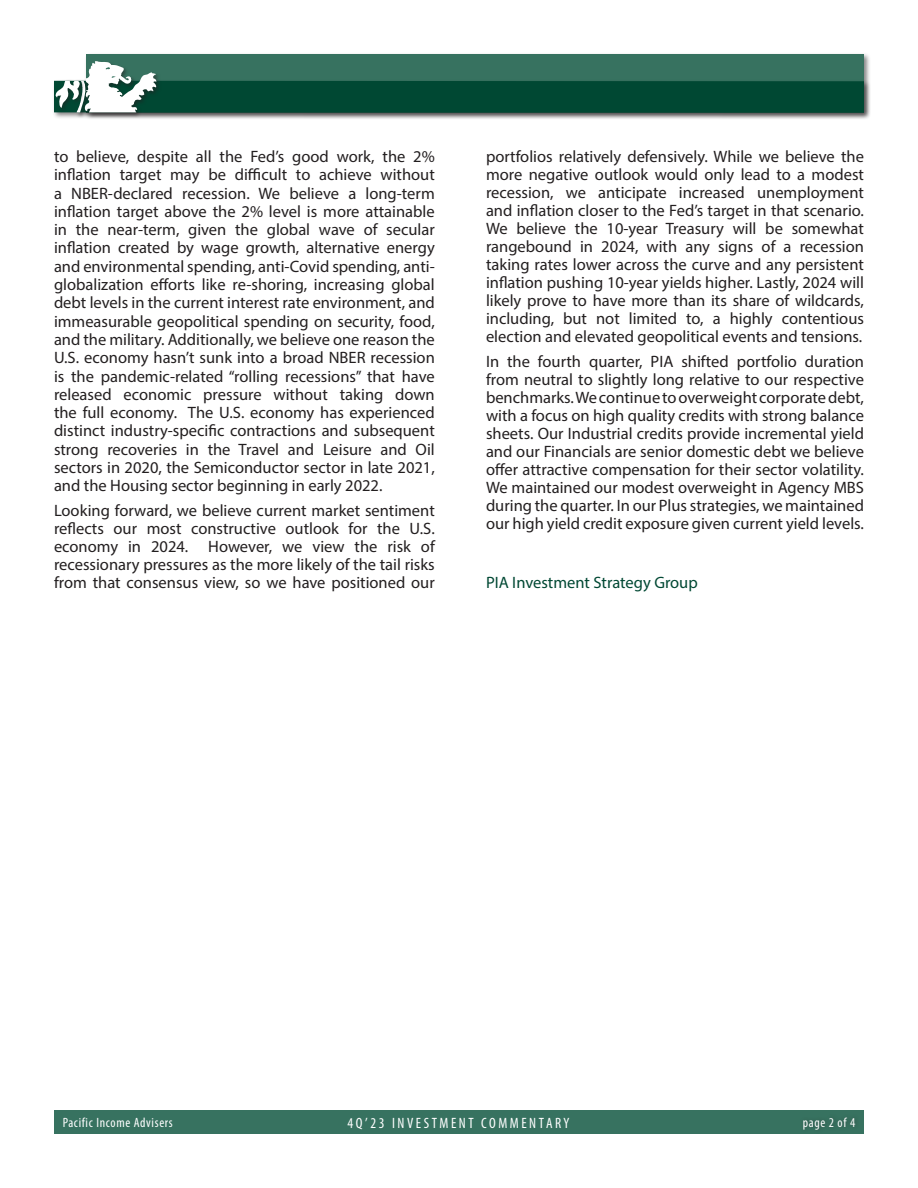
<style>
.page{position:relative;width:918px;height:1188px;background:#fff}
.page>*{position:absolute;margin:0;border:0;box-sizing:border-box;transform-origin:0 0}
.t1{font:16.5px/18px "Myriad Pro";color:#231f20;text-align:justify}
.t2{font:16.5px "Myriad Pro";color:#004833}
.t3{font:condensed 15px "Myriad Pro";letter-spacing:.17em;color:#fff}
.t4{font:condensed 13.5px "Myriad Pro";letter-spacing:.05em;color:#fff}
</style>
<div class="page">
<div style="left:54px;top:1111px;width:810px;height:23px;background:#377260"></div>
<div style="left:84px;top:52px;width:787px;height:67px;background:#231f20;opacity:.55"></div>
<div style="left:86px;top:54px;width:778px;height:58px;background:#377260"></div>
<div style="left:52px;top:79px;width:819px;height:41px;background:#231f20;opacity:.55"></div>
<div style="left:75px;top:80px;width:16px;height:38px;background:#231f20;opacity:.55"></div>
<div style="left:84px;top:60px;width:78px;height:58px;background:#231f20;opacity:.55"></div>
<svg style="left:54px;top:61px;width:810px;height:52px"></svg>
<div style="left:800px;top:1114px;width:60px;height:20px;background:#366e5d"></div>
<p class="t1" style="left:54px;top:147px;width:382px">to believe, despite all the Fed’s good work, the 2% inflation target may be difficult to achieve without a NBER-declared recession. We believe a long-term inflation target above the 2% level is more attainable in the near-term, given the global wave of secular inflation created by wage growth, alternative energy and environmental spending, anti-Covid spending, anti&shy;globalization efforts like re-shoring, increasing global debt levels in the current interest rate environment, and immeasurable geopolitical spending on security, food, and the military. Additionally, we believe one reason the U.S. economy hasn’t sunk into a broad NBER recession is the pandemic-related “rolling recessions” that have released economic pressure without taking down the full economy. The U.S. economy has experienced distinct industry-specific contractions and subsequent strong recoveries in the Travel and Leisure and Oil sectors in 2020, the Semiconductor sector in late 2021, and the Housing sector beginning in early 2022.</p>
<p class="t1" style="left:54px;top:501px;width:382px">Looking forward, we believe current market sentiment reflects our most constructive outlook for the U.S. economy in 2024. However, we view the risk of recessionary pressures as the more likely of the tail risks from that consensus view, so we have positioned our</p>
<p class="t1" style="left:486px;top:147px;width:380px">portfolios relatively defensively. While we believe the more negative outlook would only lead to a modest recession, we anticipate increased unemployment and inflation closer to the Fed’s target in that scenario.<br>We believe the 10-year Treasury will be somewhat rangebound in 2024, with any signs of a recession taking rates lower across the curve and any persistent inflation pushing 10-year yields higher. Lastly, 2024 will likely prove to have more than its share of wildcards, including, but not limited to, a highly contentious election and elevated geopolitical events and tensions.</p>
<p class="t1" style="left:486px;top:352px;width:380px">In the fourth quarter, PIA shifted portfolio duration from neutral to slightly long relative to our respective benchmarks. We continue to overweight corporate debt, with a focus on high quality credits with strong balance sheets. Our Industrial credits provide incremental yield and our Financials are senior domestic debt we believe offer attractive compensation for their sector volatility.<br>We maintained our modest overweight in Agency MBS during the quarter. In our Plus strategies, we maintained our high yield credit exposure given current yield levels.</p>
<p class="t2" style="left:486px;top:572px;width:213px">PIA Investment Strategy Group</p>
<p class="t4" style="left:63px;top:1114px;width:112px">Pacific Income Advisers</p>
<p class="t3" style="left:348px;top:1114px;width:223px">4Q’23 INVESTMENT COMMENTARY</p>
<p class="t4" style="left:803px;top:1114px;width:54px">page 2 of 4</p>
</div>
